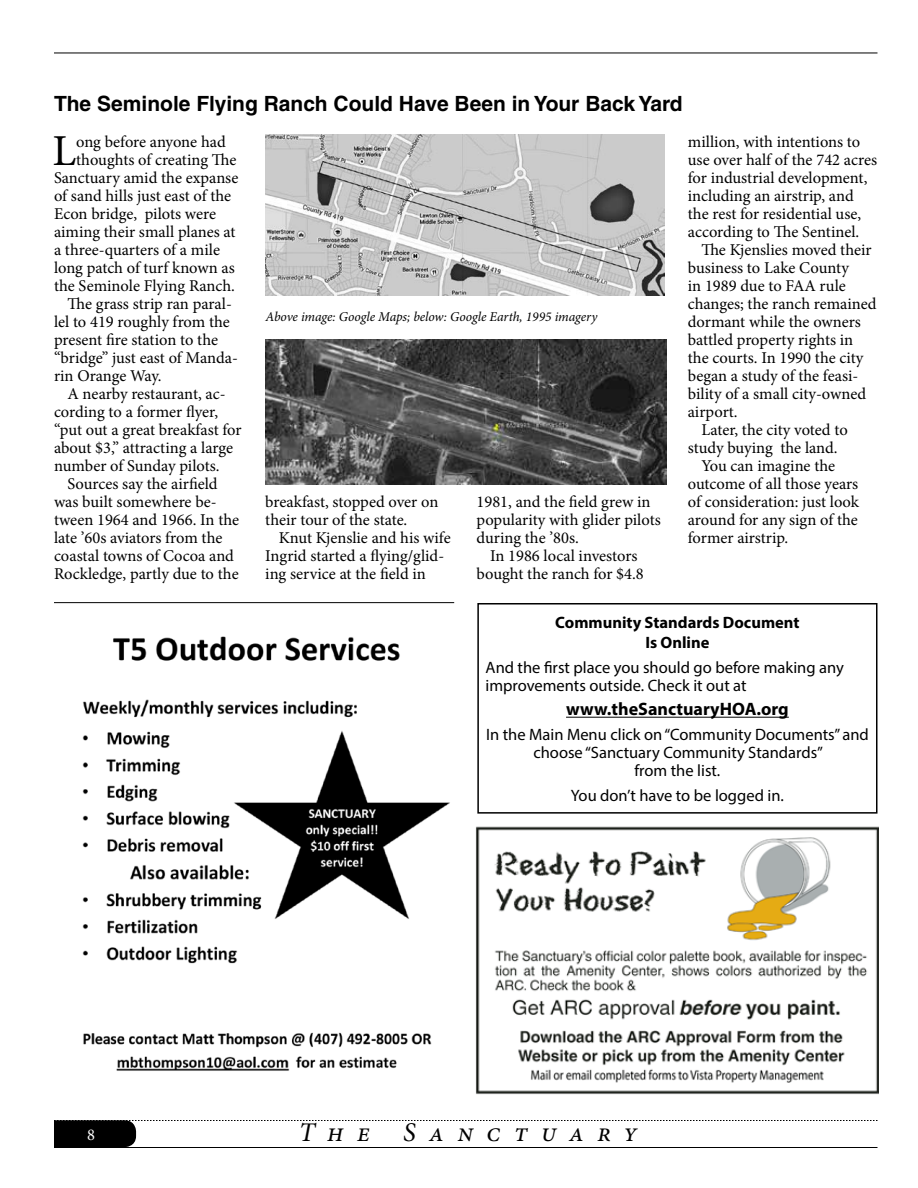
<style>
.page{position:relative;width:918px;height:1188px;background:#fff}
.page>*{position:absolute;margin:0;border:0;box-sizing:border-box;transform-origin:0 0}
.t1{font:44.25px "Minion Pro";color:#000}
.t2{font:italic 27px "Minion Pro";letter-spacing:.5em;color:#000}
.t3{font:700 21px "Helvetica";color:#000}
.t4{font:700 18px "Myriad Pro";color:#000}
.t5{font:16.5px/18px "Minion Pro";color:#000}
.t6{font:16.5px/18px "Myriad Pro";color:#000}
.t7{font:700 16.5px/19.8px "Myriad Pro";color:#000;text-align:center}
.t8{font:16.5px "Minion Pro";color:#fff}
.t9{font:italic 13.5px "Minion Pro";letter-spacing:-.005em;color:#000}
</style>
<div class="page">
<hr style="left:54px;top:1147px;width:824px;height:1px;background:#000">
<svg style="left:54px;top:1120px;width:823px;height:27px"></svg>
<hr style="left:54px;top:53px;width:824px;height:1px;background:#000">
<hr style="left:566px;top:717px;width:223px;height:1px;background:#000">
<div style="left:477px;top:603px;width:401px;height:211px;border:2px solid #000"></div>
<img style="left:476px;top:826px;width:402px;height:269px">
<img style="left:82px;top:636px;width:368px;height:435px">
<img style="left:265px;top:135px;width:399px;height:160px">
<img style="left:266px;top:340px;width:400px;height:145px">
<hr style="left:54px;top:602px;width:400px;height:1px;background:#000">
<p class="t3" style="left:54px;top:91px;width:630px">The Seminole Flying Ranch Could Have Been in Your Back Yard</p>
<h1 class="t1" style="left:52px;top:121px;width:25px">L</h1>
<p class="t5" style="left:76px;top:132px;width:151px">ong before anyone had</p>
<p class="t5" style="left:688px;top:133px;width:191px">million, with intentions to use over half of the 742 acres for industrial development, including an airstrip, and the rest for residential use, according to The Sentinel.</p>
<p class="t5" style="left:701px;top:241px;width:172px">The Kjenslies moved their</p>
<p class="t5" style="left:688px;top:259px;width:163px">business to Lake County</p>
<p class="t5" style="left:688px;top:277px;width:160px">in 1989 due to FAA rule</p>
<p class="t5" style="left:688px;top:295px;width:190px">changes; the ranch remained</p>
<p class="t5" style="left:688px;top:313px;width:175px">dormant while the owners</p>
<p class="t5" style="left:688px;top:331px;width:167px">battled property rights in</p>
<p class="t5" style="left:688px;top:349px;width:177px">the courts. In 1990 the city</p>
<p class="t5" style="left:688px;top:367px;width:172px">began a study of the feasi-</p>
<p class="t5" style="left:688px;top:385px;width:180px">bility of a small city-owned</p>
<p class="t5" style="left:688px;top:403px;width:51px">airport.</p>
<p class="t5" style="left:701px;top:421px;width:148px">Later, the city voted to</p>
<p class="t5" style="left:688px;top:439px;width:151px">study buying the land.</p>
<p class="t5" style="left:701px;top:457px;width:135px">You can imagine the</p>
<p class="t5" style="left:688px;top:475px;width:172px">outcome of all those years</p>
<p class="t5" style="left:688px;top:493px;width:173px">of consideration: just look</p>
<p class="t5" style="left:688px;top:511px;width:172px">around for any sign of the</p>
<p class="t5" style="left:688px;top:529px;width:102px">former airstrip.</p>
<p class="t5" style="left:76px;top:150px;width:162px">thoughts of creating The</p>
<p class="t5" style="left:54px;top:168px;width:186px">Sanctuary amid the expanse</p>
<p class="t5" style="left:54px;top:186px;width:179px">of sand hills just east of the</p>
<p class="t5" style="left:54px;top:204px;width:164px">Econ bridge, pilots were</p>
<p class="t5" style="left:54px;top:222px;width:183px">aiming their small planes at</p>
<p class="t5" style="left:54px;top:240px;width:168px">a three-quarters of a mile</p>
<p class="t5" style="left:54px;top:258px;width:182px">long patch of turf known as</p>
<p class="t5" style="left:54px;top:276px;width:183px">the Seminole Flying Ranch.</p>
<p class="t5" style="left:68px;top:294px;width:166px">The grass strip ran paral-</p>
<p class="t5" style="left:54px;top:312px;width:177px">lel to 419 roughly from the</p>
<p class="t5" style="left:54px;top:330px;width:166px">present fire station to the</p>
<p class="t5" style="left:54px;top:348px;width:185px">“bridge” just east of Manda-</p>
<p class="t5" style="left:54px;top:366px;width:109px">rin Orange Way.</p>
<p class="t5" style="left:68px;top:384px;width:160px">A nearby restaurant, ac-</p>
<p class="t5" style="left:54px;top:402px;width:166px">cording to a former flyer,</p>
<p class="t5" style="left:54px;top:420px;width:189px">“put out a great breakfast for</p>
<p class="t5" style="left:54px;top:438px;width:181px">about $3,” attracting a large</p>
<p class="t5" style="left:54px;top:456px;width:167px">number of Sunday pilots.</p>
<p class="t5" style="left:68px;top:474px;width:152px">Sources say the airfield</p>
<p class="t5" style="left:54px;top:492px;width:164px">was built somewhere be-</p>
<p class="t5" style="left:54px;top:510px;width:187px">tween 1964 and 1966. In the</p>
<p class="t5" style="left:54px;top:528px;width:170px">late ’60s aviators from the</p>
<p class="t5" style="left:54px;top:547px;width:182px">coastal towns of Cocoa and</p>
<p class="t5" style="left:54px;top:565px;width:186px">Rockledge, partly due to the</p>
<p class="t9" style="left:266px;top:308px;width:333px">Above image: Google Maps; below: Google Earth, 1995 imagery</p>
<p class="t5" style="left:477px;top:493px;width:186px">1981, and the field grew in popularity with glider pilots during the ’80s.</p>
<p class="t5" style="left:477px;top:547px;width:169px;text-align:center">In 1986 local investors bought the ranch for $4.8</p>
<p class="t5" style="left:265px;top:493px;width:175px">breakfast, stopped over on their tour of the state.</p>
<p class="t5" style="left:265px;top:529px;width:187px;text-indent:13px">Knut Kjenslie and his wife<br>Ingrid started a flying/glid&shy;ing service at the field in</p>
<p class="t7" style="left:555px;top:612px;width:246px">Community Standards Document<br>Is Online</p>
<p class="t6" style="left:486px;top:658px;width:360px">And the first place you should go before making any improvements outside. Check it out at</p>
<p class="t4" style="left:566px;top:698px;width:224px">www.theSanctuaryHOA.org</p>
<p class="t6" style="left:486px;top:725px;width:384px;text-align:center">In the Main Menu click on “Community Documents” and choose “Sanctuary Community Standards”<br>from the list.</p>
<p class="t6" style="left:571px;top:786px;width:214px">You don’t have to be logged in.</p>
<p class="t8" style="left:87px;top:1123px;width:9px">8</p>
<h2 class="t2" style="left:299px;top:1114px;width:340px">The Sanctuary</h2>
</div>
